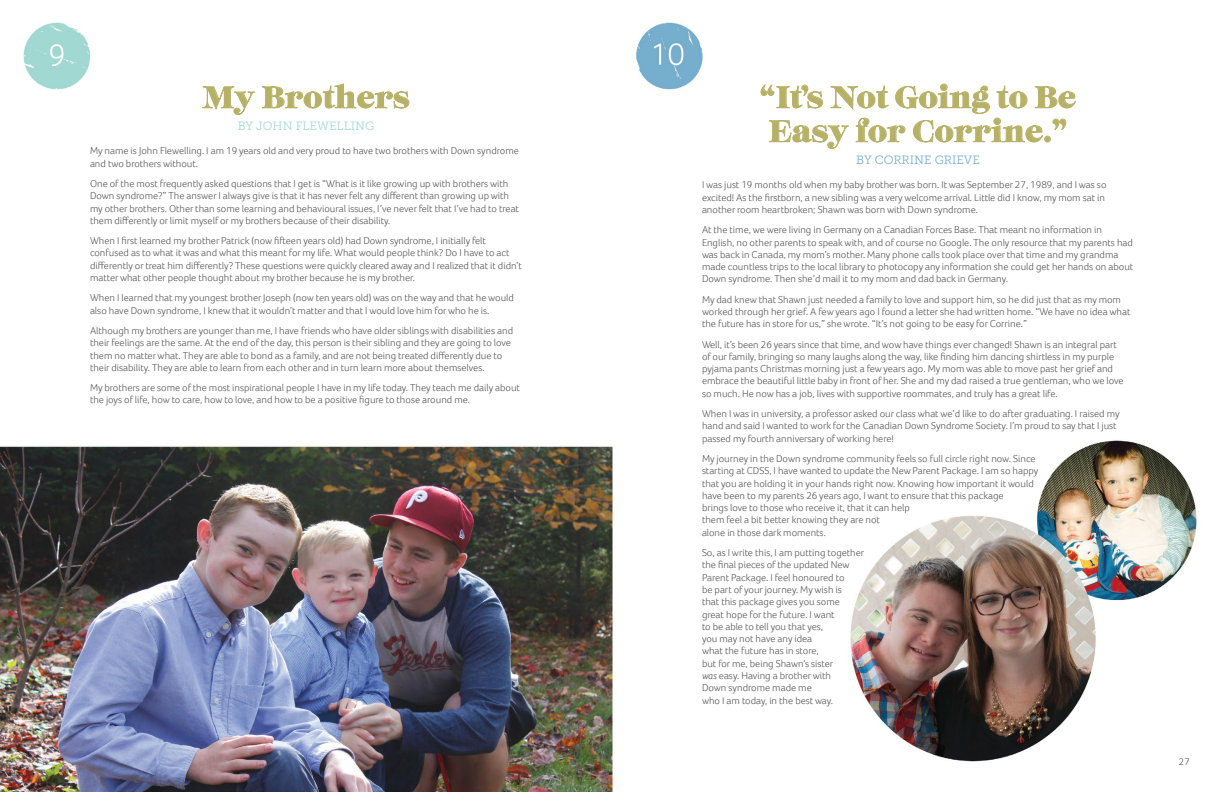
<style>
.page{position:relative;width:1224px;height:792px;background:#fff}
.page>*{position:absolute;margin:0;border:0;box-sizing:border-box;transform-origin:0 0}
.t1{font:30px/34px "Lust Display";letter-spacing:.02em;color:#b7b167;text-align:center}
.t2{font:12px "Museo Slab 300";color:#a1d9d2}
.t3{font:12px "Museo Slab 300";color:#76aecc}
.t4{font:300 10.2px/12.3px "Foco";color:#4d4d4f}
.t5{font:300 10px "Foco";color:#4d4d4f}
.s1{font-style:italic}
</style>
<div class="page">
<img style="left:0;top:22px;width:1197px;height:770px">
<svg style="left:202px;top:84px;width:53px;height:31px"></svg>
<svg style="left:262px;top:83px;width:147px;height:26px"></svg>
<svg style="left:761px;top:84px;width:315px;height:65px"></svg>
<h1 class="t1" style="left:202px;top:82px;width:209px">My Brothers</h1>
<p class="t2" style="left:238px;top:119px;width:138px">BY JOHN FLEWELLING</p>
<p class="t4" style="left:90px;top:145px;width:430px">My name is John Flewelling. I am 19 years old and very proud to have two brothers with Down syndrome and two brothers without.</p>
<p class="t4" style="left:90px;top:177px;width:431px">One of the most frequently asked questions that I get is “What is it like growing up with brothers with Down syndrome?” The answer I always give is that it has never felt any different than growing up with my other brothers. Other than some learning and behavioural issues, I’ve never felt that I’ve had to treat them differently or limit myself or my brothers because of their disability.</p>
<p class="t4" style="left:90px;top:235px;width:434px">When I first learned my brother Patrick (now fifteen years old) had Down syndrome, I initially felt confused as to what it was and what this meant for my life. What would people think? Do I have to act differently or treat him differently? These questions were quickly cleared away and I realized that it didn’t matter what other people thought about my brother because he is my brother.</p>
<p class="t4" style="left:90px;top:292px;width:426px">When I learned that my youngest brother Joseph (now ten years old) was on the way and that he would also have Down syndrome, I knew that it wouldn’t matter and that I would love him for who he is.</p>
<p class="t4" style="left:90px;top:324px;width:425px">Although my brothers are younger than me, I have friends who have older siblings with disabilities and their feelings are the same. At the end of the day, this person is their sibling and they are going to love them no matter what. They are able to bond as a family, and are not being treated differently due to their disability. They are able to learn from each other and in turn learn more about themselves.</p>
<p class="t4" style="left:90px;top:382px;width:431px">My brothers are some of the most inspirational people I have in my life today. They teach me daily about the joys of life, how to care, how to love, and how to be a positive figure to those around me.</p>
<h1 class="t1" style="left:760px;top:82px;width:317px">“It’s Not Going to Be<br>Easy for Corrine.”</h1>
<p class="t3" style="left:856px;top:153px;width:125px">BY CORRINE GRIEVE</p>
<p class="t4" style="left:702px;top:179px;width:406px">I was just 19 months old when my baby brother was born. It was September 27, 1989, and I was so excited! As the firstborn, a new sibling was a very welcome arrival. Little did I know, my mom sat in another room heartbroken; Shawn was born with Down syndrome.</p>
<p class="t4" style="left:702px;top:224px;width:433px">At the time, we were living in Germany on a Canadian Forces Base. That meant no information in English, no other parents to speak with, and of course no Google. The only resource that my parents had was back in Canada, my mom’s mother. Many phone calls took place over that time and my grandma made countless trips to the local library to photocopy any information she could get her hands on about Down syndrome. Then she’d mail it to my mom and dad back in Germany.</p>
<p class="t4" style="left:702px;top:293px;width:430px">My dad knew that Shawn just needed a family to love and support him, so he did just that as my mom worked through her grief. A few years ago I found a letter she had written home. “We have no idea what the future has in store for us,” she wrote. “It’s not going to be easy for Corrine.”</p>
<p class="t4" style="left:702px;top:338px;width:423px">Well, it’s been 26 years since that time, and wow have things ever changed! Shawn is an integral part of our family, bringing so many laughs along the way, like finding him dancing shirtless in my purple pyjama pants Christmas morning just a few years ago. My mom was able to move past her grief and embrace the beautiful little baby in front of her. She and my dad raised a true gentleman, who we love so much. He now has a job, lives with supportive roommates, and truly has a great life.</p>
<p class="t4" style="left:702px;top:407px;width:419px">When I was in university, a professor asked our class what we’d like to do after graduating. I raised my hand and said I wanted to work for the Canadian Down Syndrome Society. I’m proud to say that I just passed my fourth anniversary of working here!</p>
<p class="t4" style="left:702px;top:452px;width:338px">My journey in the Down syndrome community feels so full circle right now. Since starting at CDSS, I have wanted to update the New Parent Package. I am so happy that you are holding it in your hands right now. Knowing how important it would have been to my parents 26 years ago, I want to ensure that this package<br>brings love to those who receive it, that it can help<br>them feel a bit better knowing they are not<br>alone in those dark moments.</p>
<p class="t4" style="left:702px;top:546px;width:164px">So, as I write this, I am putting together the final pieces of the updated New<br>Parent Package. I feel honoured to<br>be part of your journey. My wish is<br>that this package gives you some great hope for the future. I want<br>to be able to tell you that yes,<br>you may not have any idea<br>what the future has in store,<br>but for me, being Shawn’s sister<br><span class="s1">was</span> easy. Having a brother with<br>Down syndrome made me<br>who I am today, in the best way.</p>
<p class="t5" style="left:1179px;top:756px;width:12px">27</p>
</div>
